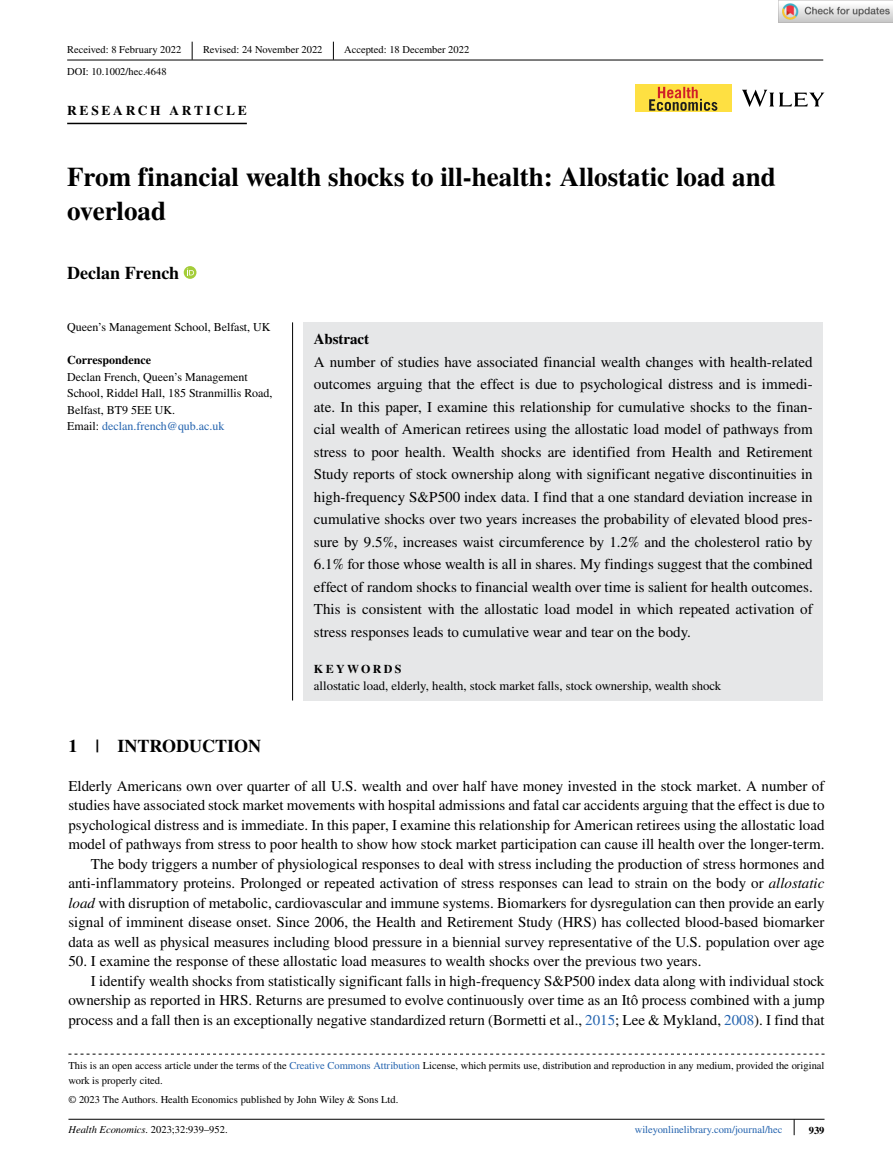
<style>
.page{position:relative;width:893px;height:1174px;background:#fff}
.page>*{position:absolute;margin:0;border:0;box-sizing:border-box;transform-origin:0 0}
.t1{font:700 27px/34.5px "STIX";color:#000}
.t2{font:700 18px "STIX";color:#000}
.t3{font:15px/22.5px "STIX";color:#000;text-align:right}
.t4{font:700 15px "STIX";color:#000}
.t5{font:700 13.5px "STIX";letter-spacing:.2em;color:#000}
.t6{font:12.75px "STIX";color:#000}
.t7{font:12px/16.5px "STIX";color:#000}
.t8{font:700 12px "STIX";color:#000}
.t9{font:700 12px "STIX";letter-spacing:.2em;color:#000}
.t10{font:10.5px/15px "STIX";color:#000}
.t11{font:10.5px "STIX";color:#2564af}
.t12{font:italic 10.5px "STIX";color:#000}
.t13{font:700 10.5px "STIX";color:#000}
.s1{color:#2564af}
.s2{font-style:italic}
.s3{font-style:normal}
</style>
<div class="page">
<svg style="left:794px;top:1119px;width:1px;height:16px"></svg>
<hr style="left:67px;top:60px;width:756px;height:1px;background:#000">
<div style="left:303px;top:322px;width:520px;height:378px;background:#e6e7e8"></div>
<hr style="left:67px;top:123px;width:180px;height:1px;background:#000">
<svg style="left:184px;top:266px;width:12px;height:13px"></svg>
<svg style="left:187px;top:268px;width:7px;height:7px"></svg>
<svg style="left:192px;top:42px;width:1px;height:18px"></svg>
<svg style="left:333px;top:42px;width:1px;height:18px"></svg>
<svg style="left:742px;top:90px;width:82px;height:17px"></svg>
<div style="left:635px;top:85px;width:96px;height:27px;background:#fee042"></div>
<svg style="left:649px;top:87px;width:68px;height:24px"></svg>
<hr style="left:68px;top:1118px;width:756px;height:1px;background:#000">
<svg style="left:68px;top:1053px;width:756px;height:1px"></svg>
<hr style="left:292px;top:322px;width:1px;height:378px;background:#000">
<img style="left:779px;top:0;width:114px;height:23px">
<p class="t10" style="left:67px;top:43px;width:116px">Received: 8 February 2022</p>
<p class="t10" style="left:203px;top:43px;width:121px">Revised: 24 November 2022</p>
<p class="t10" style="left:344px;top:43px;width:126px">Accepted: 18 December 2022</p>
<p class="t10" style="left:67px;top:64px;width:101px">DOI: 10.1002/hec.4648</p>
<p class="t5" style="left:67px;top:103px;width:181px">RESEARCH ARTICLE</p>
<h1 class="t1" style="left:67px;top:159px;width:710px">From financial wealth shocks to ill-health: Allostatic load and overload</h1>
<p class="t2" style="left:67px;top:262px;width:114px">Declan French</p>
<p class="t7" style="left:67px;top:320px;width:205px">Queen’s Management School, Belfast, UK</p>
<p class="t8" style="left:67px;top:353px;width:85px">Correspondence</p>
<p class="t7" style="left:67px;top:369px;width:207px">Declan French, Queen’s Management School, Riddel Hall, 185 Stranmillis Road, Belfast, BT9 5EE UK.<br>Email: <span class="s1">declan.french@qub.ac.uk</span></p>
<p class="t4" style="left:314px;top:330px;width:57px">Abstract</p>
<p class="t3" style="left:314px;top:351px;width:500px;text-align:justify">A number of studies have associated financial wealth changes with health-related outcomes arguing that the effect is due to psychological distress and is immedi&shy;ate. In this paper, I examine this relationship for cumulative shocks to the finan&shy;cial wealth of American retirees using the allostatic load model of pathways from stress to poor health. Wealth shocks are identified from Health and Retirement Study reports of stock ownership along with significant negative discontinuities in high-frequency S&amp;P500 index data. I find that a one standard deviation increase in cumulative shocks over two years increases the probability of elevated blood pres&shy;sure by 9.5%, increases waist circumference by 1.2% and the cholesterol ratio by 6.1% for those whose wealth is all in shares. My findings suggest that the combined effect of random shocks to financial wealth over time is salient for health outcomes.<br>This is consistent with the allostatic load model in which repeated activation of stress responses leads to cumulative wear and tear on the body.</p>
<p class="t9" style="left:314px;top:661px;width:89px">KEYWORDS</p>
<p class="t6" style="left:314px;top:677px;width:409px">allostatic load, elderly, health, stock market falls, stock ownership, wealth shock</p>
<p class="t2" style="left:68px;top:735px;width:194px">1 | INTRODUCTION</p>
<p class="t3" style="left:68px;top:776px;width:758px;line-height:19.5px">Elderly Americans own over quarter of all U.S. wealth and over half have money invested in the stock market. A number of studies have associated stock market movements with hospital admissions and fatal car accidents arguing that the effect is due to psychological distress and is immediate. In this paper, I examine this relationship for American retirees using the allostatic load model of pathways from stress to poor health to show how stock market participation can cause ill health over the longer-term.<br>The body triggers a number of physiological responses to deal with stress including the production of stress hormones and anti-inflammatory proteins. Prolonged or repeated activation of stress responses can lead to strain on the body or <span class="s2">allostatic load</span> with disruption of metabolic, cardiovascular and immune systems. Biomarkers for dysregulation can then provide an early signal of imminent disease onset. Since 2006, the Health and Retirement Study (HRS) has collected blood-based biomarker data as well as physical measures including blood pressure in a biennial survey representative of the U.S. population over age</p>
<p class="t3" style="left:68px;top:950px;width:634px">50. I examine the response of these allostatic load measures to wealth shocks over the previous two years.</p>
<p class="t3" style="left:91px;top:970px;width:735px">I identify wealth shocks from statistically significant falls in high-frequency S&amp;P500 index data along with individual stock</p>
<p class="t3" style="left:68px;top:989px;width:757px">ownership as reported in HRS. Returns are presumed to evolve continuously over time as an Itô process combined with a jump</p>
<p class="t3" style="left:68px;top:1009px;width:758px">process and a fall then is an exceptionally negative standardized return (Bormetti et al., <span class="s1">2015</span>; Lee &amp; Mykland, <span class="s1">2008</span>). I find that</p>
<p class="t10" style="left:68px;top:1058px;width:758px">This is an open access article under the terms of the <span class="s1">Creative Commons Attribution</span> License, which permits use, distribution and reproduction in any medium, provided the original work is properly cited.</p>
<p class="t10" style="left:68px;top:1093px;width:331px">© 2023 The Authors. Health Economics published by John Wiley &amp; Sons Ltd.</p>
<p class="t12" style="left:68px;top:1122px;width:161px">Health Economics. <span class="s3">2023;32:939–952.</span></p>
<p class="t11" style="left:635px;top:1122px;width:149px">wileyonlinelibrary.com/journal/hec</p>
<p class="t13" style="left:809px;top:1123px;width:17px">939</p>
</div>
